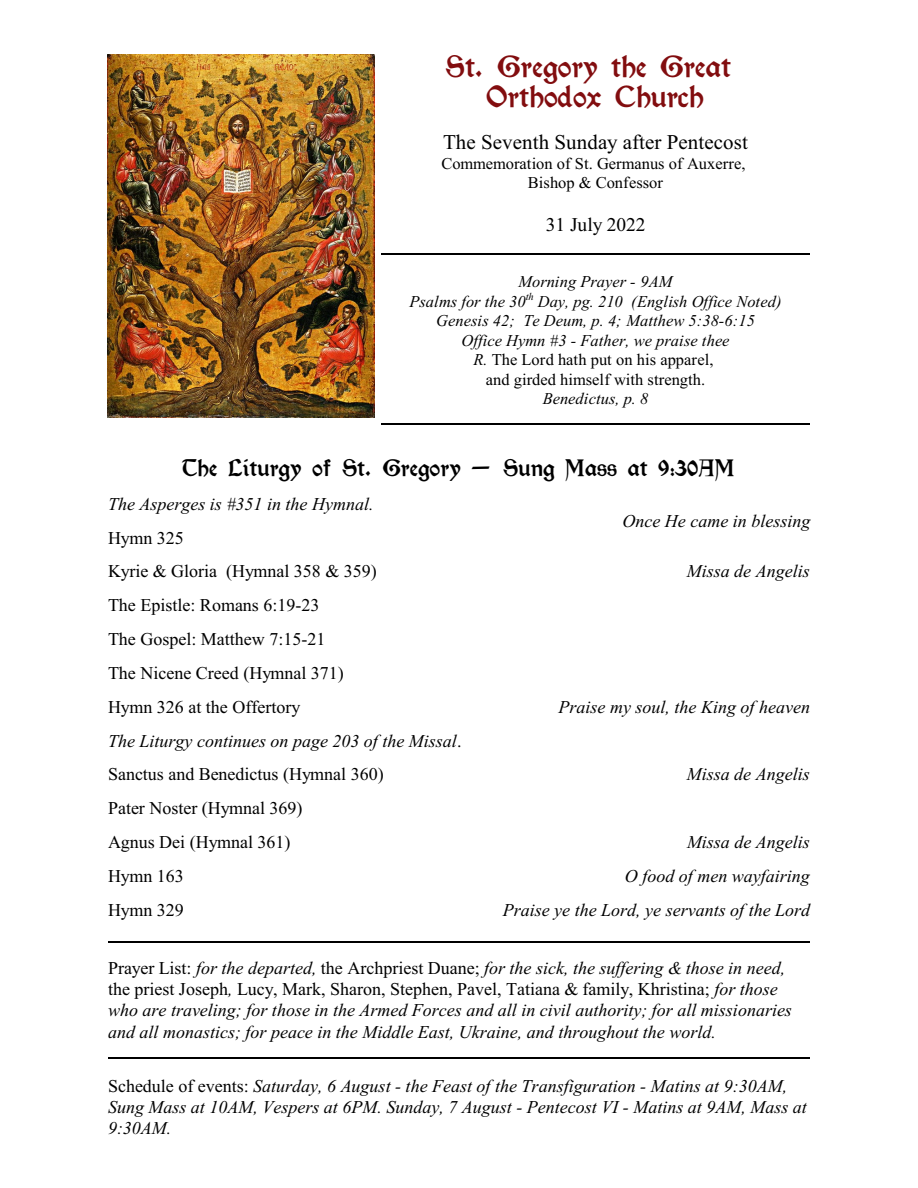
<style>
.page{position:relative;width:918px;height:1188px;background:#fff}
.page>*{position:absolute;margin:0;border:0;box-sizing:border-box;transform-origin:0 0}
.t1{font:27px/29.8px "Kelmscott";color:#820d0f;text-align:center}
.t2{font:21px "Kelmscott";color:#000}
.t3{font:21px "Times New Roman";color:#000}
.t4{font:19.5px "Times New Roman";color:#000}
.t5{font:italic 18px/21.3px "Times New Roman";color:#000}
.t6{font:18px/33.9px "Times New Roman";color:#000}
.t7{font:italic 16.5px/19.5px "Times New Roman";color:#000;text-align:center}
.t8{font:16.5px/19.5px "Times New Roman";color:#000;text-align:center}
.s1{font-style:normal}
</style>
<div class="page">
<img style="left:107px;top:55px;width:268px;height:362px">
<hr style="left:381px;top:253px;width:429px;height:1px;background:#000">
<hr style="left:381px;top:424px;width:429px;height:1px;background:#000">
<hr style="left:108px;top:941px;width:702px;height:2px;background:#000">
<hr style="left:108px;top:1058px;width:702px;height:1px;background:#000">
<h1 class="t1" style="left:446px;top:54px;width:287px">St. Gregory the Great<br>Orthodox Church</h1>
<p class="t3" style="left:443px;top:134px;width:306px">The Seventh Sunday after Pentecost</p>
<p class="t8" style="left:441px;top:155px;width:306px">Commemoration of St. Germanus of Auxerre,<br>Bishop &amp; Confessor</p>
<p class="t4" style="left:546px;top:217px;width:101px">31 July 2022</p>
<p class="t7" style="left:410px;top:274px;width:374px">Morning Prayer - 9AM<br>Psalms for the 30<sup>th</sup> Day, pg. 210 (English Office Noted)<br>Genesis 42; Te Deum, p. 4; Matthew 5:38-6:15<br>Office Hymn #3 - Father, we praise thee<br>R. <span class="s1">The Lord hath put on his apparel,<br>and girded himself with strength.</span></p>
<p class="t7" style="left:543px;top:390px;width:107px">Benedictus, p. 8</p>
<p class="t2" style="left:183px;top:458px;width:554px">The Liturgy of St. Gregory - Sung Mass at 9:30AM</p>
<p class="t5" style="left:108px;top:495px;width:267px">The Asperges is #351 in the Hymnal.</p>
<p class="t5" style="left:622px;top:512px;width:189px">Once He came in blessing</p>
<p class="t6" style="left:108px;top:522px;width:270px">Hymn 325<br>Kyrie &amp; Gloria (Hymnal 358 &amp; 359)</p>
<p class="t5" style="left:687px;top:562px;width:124px">Missa de Angelis</p>
<p class="t6" style="left:108px;top:590px;width:237px">The Epistle: Romans 6:19-23<br>The Gospel: Matthew 7:15-21<br>The Nicene Creed (Hymnal 371)<br>Hymn 326 at the Offertory</p>
<p class="t5" style="left:108px;top:725px;width:355px;line-height:33.9px">The Liturgy continues on page 203 of the Missal<span class="s1">.<br>Sanctus and Benedictus (Hymnal 360)</span></p>
<p class="t6" style="left:108px;top:793px;width:196px">Pater Noster (Hymnal 369)<br>Agnus Dei (Hymnal 361)</p>
<p class="t5" style="left:559px;top:698px;width:253px">Praise my soul, the King of heaven</p>
<p class="t5" style="left:687px;top:766px;width:124px">Missa de Angelis</p>
<p class="t5" style="left:687px;top:833px;width:124px">Missa de Angelis</p>
<p class="t6" style="left:108px;top:861px;width:77px">Hymn 163</p>
<p class="t5" style="left:625px;top:867px;width:187px">O food of men wayfairing</p>
<p class="t6" style="left:108px;top:895px;width:77px">Hymn 329</p>
<p class="t5" style="left:503px;top:901px;width:309px">Praise ye the Lord, ye servants of the Lord</p>
<p class="t5" style="left:108px;top:959px;width:686px"><span class="s1">Prayer List:</span> for the departed, <span class="s1">the Archpriest Duane;</span> for the sick, the suffering &amp; those in need, <span class="s1">the priest Joseph</span>, <span class="s1">Lucy, Mark, Sharon, Stephen, Pavel, Tatiana &amp; family, Khristina;</span> for those who are traveling; for those in the Armed Forces and all in civil authority; for all missionaries and all monastics; for peace in the Middle East, Ukraine, and throughout the world.</p>
<p class="t5" style="left:108px;top:1077px;width:700px"><span class="s1">Schedule of events:</span> Saturday, 6 August - the Feast of the Transfiguration - Matins at 9:30AM,<br>Sung Mass at 10AM, Vespers at 6PM. Sunday, 7 August - Pentecost VI - Matins at 9AM, Mass at<br>9:30AM.</p>
</div>
